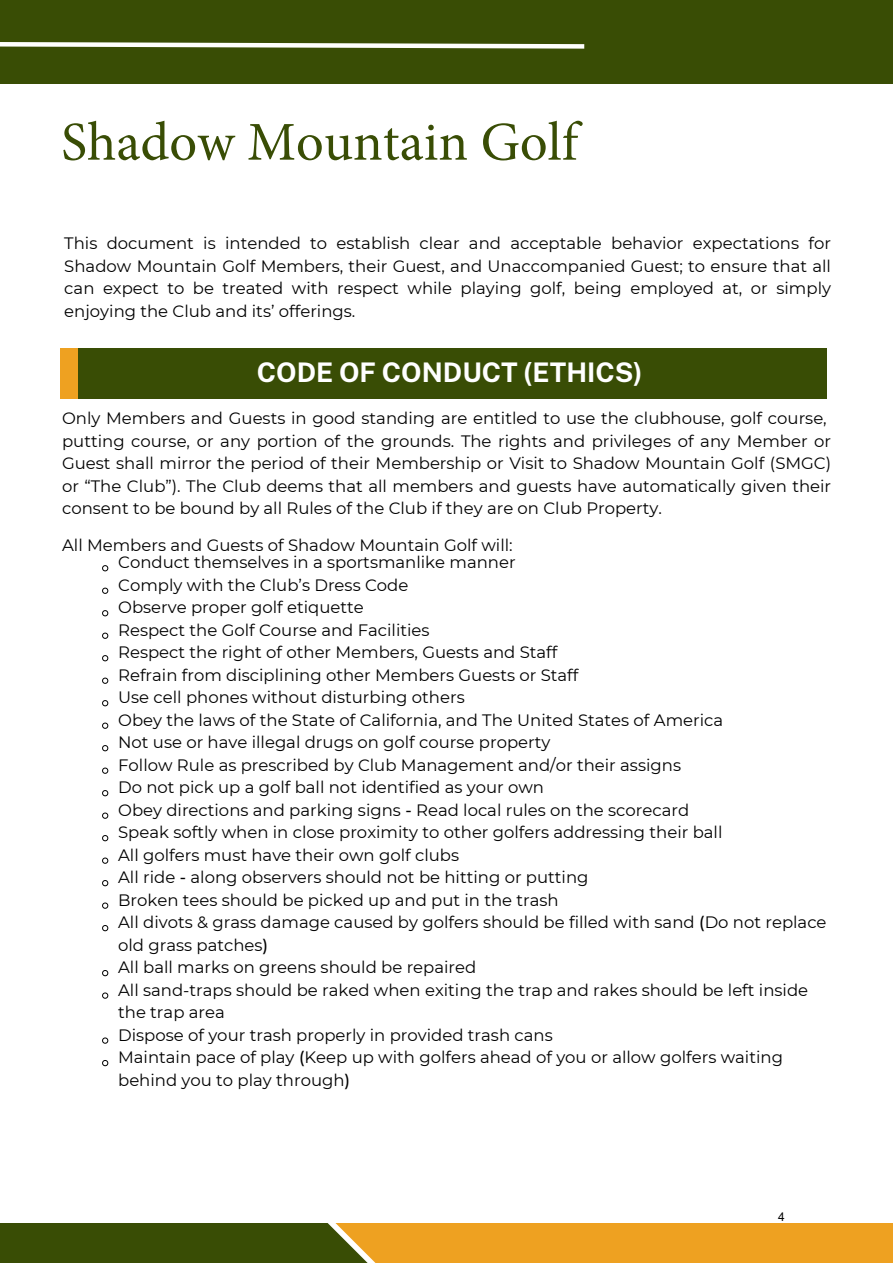
<style>
.page{position:relative;width:893px;height:1264px;background:#fff}
.page>*{position:absolute;margin:0;border:0;box-sizing:border-box;transform-origin:0 0}
.t1{font:54.75px "Minion Pro";color:#394d05}
.t2{font:700 27px "Public Sans";color:#fff}
.t3{font:16.5px/22.5px "Montserrat";color:#000}
.t4{font:12px "Arial";color:#000}
.s1{font-weight:500}
</style>
<div class="page">
<div style="left:0;top:0;width:892px;height:84px;background:#394d05"></div>
<div style="left:0;top:1222px;width:394px;height:40px;background:#394d05"></div>
<div style="left:335px;top:1222px;width:557px;height:40px;background:#eea121"></div>
<svg style="left:0;top:42px;width:585px;height:7px"></svg>
<div style="left:60px;top:349px;width:766px;height:50px;background:#394d05"></div>
<div style="left:60px;top:349px;width:18px;height:50px;background:#eea121"></div>
<svg style="left:102px;top:565px;width:7px;height:7px"></svg>
<svg style="left:102px;top:587px;width:7px;height:7px"></svg>
<svg style="left:102px;top:610px;width:7px;height:6px"></svg>
<svg style="left:102px;top:632px;width:7px;height:7px"></svg>
<svg style="left:102px;top:655px;width:7px;height:6px"></svg>
<svg style="left:102px;top:677px;width:7px;height:7px"></svg>
<svg style="left:102px;top:700px;width:7px;height:6px"></svg>
<svg style="left:102px;top:722px;width:7px;height:7px"></svg>
<svg style="left:102px;top:745px;width:7px;height:6px"></svg>
<svg style="left:102px;top:767px;width:7px;height:7px"></svg>
<svg style="left:102px;top:790px;width:7px;height:6px"></svg>
<svg style="left:102px;top:812px;width:7px;height:7px"></svg>
<svg style="left:102px;top:835px;width:7px;height:6px"></svg>
<svg style="left:102px;top:857px;width:7px;height:7px"></svg>
<svg style="left:102px;top:880px;width:7px;height:6px"></svg>
<svg style="left:102px;top:902px;width:7px;height:7px"></svg>
<svg style="left:102px;top:925px;width:7px;height:6px"></svg>
<svg style="left:102px;top:970px;width:7px;height:6px"></svg>
<svg style="left:102px;top:992px;width:7px;height:7px"></svg>
<svg style="left:102px;top:1037px;width:7px;height:7px"></svg>
<svg style="left:102px;top:1060px;width:7px;height:6px"></svg>
<p class="t1" style="left:61px;top:105px;width:518px">Shadow Mountain Golf</p>
<p class="t3" style="left:64px;top:232px;width:768px;text-align:justify">This document is intended to establish clear and acceptable behavior expectations for Shadow Mountain Golf Members, their Guest, and Unaccompanied Guest; to ensure that all can expect to be treated with respect while playing golf, being employed at, or simply enjoying the Club and its’ offerings.</p>
<p class="t2" style="left:257px;top:356px;width:387px">CODE OF CONDUCT (ETHICS)</p>
<p class="t3" style="left:62px;top:407px;width:770px">Only Members and Guests in good standing are entitled to use the clubhouse, golf course, putting course, or any portion of the grounds. The rights and privileges of any Member or Guest shall mirror the period of their Membership or Visit to Shadow Mountain Golf (SMGC) or “The Club”). The Club deems that all members and guests have automatically given their consent to be bound by all Rules of the Club if they are on Club Property.</p>
<p class="t3" style="left:62px;top:534px;width:452px">All Members and Guests of Shadow Mountain Golf will:</p>
<p class="t3" style="left:118px;top:551px;width:710px">Conduct themselves in a sportsmanlike manner<br>Comply with the Club’s Dress Code<br>Observe proper golf etiquette<br>Respect the Golf Course and Facilities<br>Respect the right of other Members, Guests and Staff<br>Refrain from disciplining other Members Guests or Staff<br>Use cell phones without disturbing others<br>Obey the laws of the State of California, and The United States of America<br>Not use or have illegal drugs on golf course property<br>Follow Rule as prescribed by Club Management and/or their assigns<br>Do not pick up a golf ball not identified as your own<br>Obey directions and parking signs <span class="s1">-</span> Read local rules on the scorecard<br>Speak softly when in close proximity to other golfers addressing their ball<br>All golfers must have their own golf clubs<br>All ride <span class="s1">-</span> along observers should not be hitting or putting<br>Broken tees should be picked up and put in the trash<br>All divots &amp; grass damage caused by golfers should be filled with sand <span class="s1">(</span>Do not replace old grass patches<span class="s1">)<br></span>All ball marks on greens should be repaired<br>All sand-traps should be raked when exiting the trap and rakes should be left inside the trap area<br>Dispose of your trash properly in provided trash cans<br>Maintain pace of play <span class="s1">(</span>Keep up with golfers ahead of you or allow golfers waiting behind you to play through<span class="s1">)</span></p>
<p class="t4" style="left:778px;top:1208px;width:8px">4</p>
</div>
